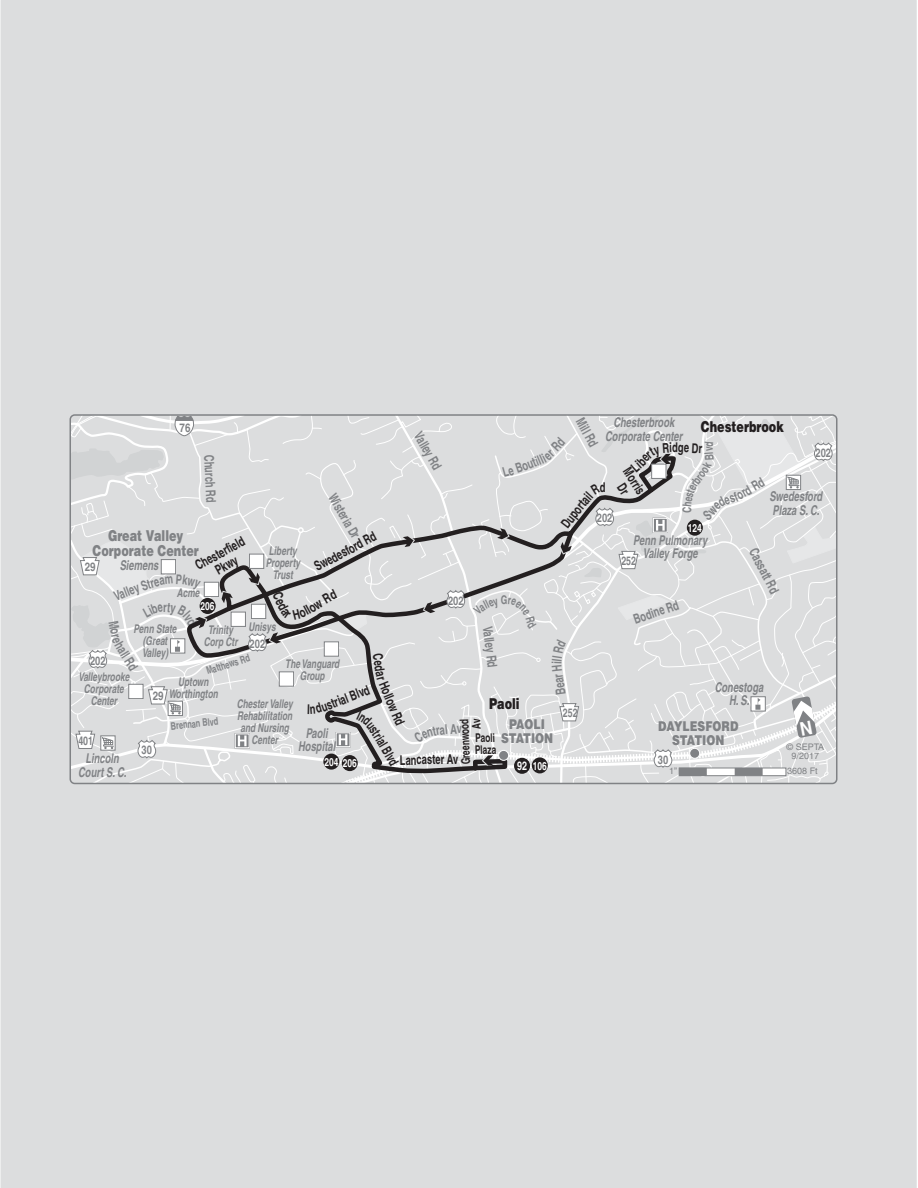
<style>
.page{position:relative;width:918px;height:1188px;background:#fff}
.page>*{position:absolute;margin:0;border:0;box-sizing:border-box;transform-origin:0 0}
.t1{font:900 15px/15px "Helvetica";color:#808285;text-align:center;scale:.75 1}
.t2{font:900 15px "Helvetica";color:#231f20;scale:.75 1}
.t3{font:italic 700 condensed 13.5px/13.5px "Helvetica";color:#808285;text-align:center;scale:.85 1}
.t4{font:700 condensed 13.5px "Helvetica";color:#808285;scale:.85 1}
.t5{font:700 condensed 13.5px/13.5px "Helvetica";color:#231f20;text-align:center;scale:.85 1}
.t6{font:900 13.5px/13.5px "Helvetica";color:#808285;text-align:center;scale:.8 1}
.t7{font:italic 700 condensed 12px/12px "Helvetica";color:#808285;text-align:center;scale:.85 1}
.t8{font:700 condensed 12px/12px "Helvetica";color:#231f20;text-align:right;scale:.85 1}
.t9{font:700 condensed 12px "Helvetica";color:#808285;scale:.95 1}
.t10{font:700 condensed 12px "Helvetica";color:#808285;scale:.9 1}
.t11{font:700 condensed 12px "Helvetica";color:#808285}
.t12{font:700 12px "Helvetica";color:#fff;scale:.75 1}
.t13{font:700 condensed 12px "Helvetica";color:#808285;scale:.85 1}
.t14{font:700 11.25px "Helvetica";color:#fff;scale:.75 1}
.t15{font:700 condensed 10.5px "Helvetica";color:#808285;scale:.85 1}
.t16{font:9px/9px "Helvetica";color:#808285;text-align:center}
</style>
<div class="page">
<div style="left:1px;top:1px;width:915px;height:1187px;background:#dcddde"></div>
<svg style="left:70px;top:415px;width:767px;height:368px"></svg>
<p class="t11" style="left:180px;top:420px;width:12px">76</p>
<p class="t4" style="left:217px;top:454px;width:58px;rotate:87deg">Church Rd</p>
<p class="t4" style="left:339px;top:490px;width:60px;rotate:60deg">Wisteria Dr</p>
<p class="t1" style="left:93px;top:528px;width:143px">Great Valley<br>Corporate Center</p>
<p class="t5" style="left:193px;top:560px;width:65px;rotate:-29deg">Chesterfield<br>Pkwy</p>
<p class="t5" style="left:312px;top:561px;width:82px;rotate:-28deg">Swedesford Rd</p>
<p class="t7" style="left:266px;top:544px;width:42px">Liberty<br>Property<br>Trust</p>
<p class="t3" style="left:120px;top:559px;width:47px">Siemens</p>
<p class="t11" style="left:85px;top:560px;width:12px">29</p>
<p class="t4" style="left:111px;top:589px;width:32px;rotate:-21deg">Valley</p>
<p class="t7" style="left:177px;top:587px;width:28px">Acme</p>
<p class="t14" style="left:201px;top:599px;width:20px">206</p>
<p class="t4" style="left:425px;top:429px;width:50px;rotate:60deg">Valley Rd</p>
<p class="t9" style="left:448px;top:593px;width:18px">202</p>
<p class="t7" style="left:248px;top:621px;width:34px">Unisys</p>
<p class="t7" style="left:134px;top:623px;width:52px">Penn State (Great<br>Valley)</p>
<p class="t7" style="left:204px;top:624px;width:41px">Trinity<br>Corp Ctr</p>
<p class="t9" style="left:250px;top:636px;width:18px">202</p>
<p class="t15" style="left:205px;top:665px;width:54px;rotate:-18deg">Matthews Rd</p>
<p class="t4" style="left:131px;top:648px;width:25px;rotate:58deg">ll Rd</p>
<p class="t9" style="left:90px;top:653px;width:18px">202</p>
<p class="t7" style="left:285px;top:658px;width:65px">The Vanguard<br>Group</p>
<p class="t7" style="left:78px;top:670px;width:62px">Valleybrooke<br>Corporate<br>Center</p>
<p class="t7" style="left:169px;top:675px;width:59px">Uptown<br>Worthington</p>
<p class="t5" style="left:329px;top:697px;width:49px;rotate:-21deg">trial Blvd</p>
<p class="t11" style="left:153px;top:689px;width:12px">29</p>
<p class="t7" style="left:237px;top:697px;width:67px">Chester Valley<br>Rehabilitation and Nursing<br>Center</p>
<p class="t15" style="left:170px;top:720px;width:57px;rotate:-6deg">Brennan Blvd</p>
<p class="t3" style="left:298px;top:726px;width:45px">Paoli<br>Hospital</p>
<p class="t10" style="left:78px;top:733px;width:18px">401</p>
<p class="t9" style="left:142px;top:743px;width:12px">30</p>
<p class="t3" style="left:78px;top:752px;width:58px">Lincoln<br>Court S. C.</p>
<p class="t14" style="left:324px;top:756px;width:45px">204 206</p>
<p class="t5" style="left:392px;top:686px;width:30px;rotate:67deg">ollow</p>
<p class="t4" style="left:496px;top:625px;width:50px;rotate:83deg">Valley Rd</p>
<p class="t2" style="left:489px;top:694px;width:42px">Paoli</p>
<p class="t8" style="left:460px;top:765px;width:55px;rotate:-92deg">Greenwood<br>Av</p>
<p class="t6" style="left:501px;top:718px;width:67px">PAOLI<br>STATION</p>
<p class="t8" style="left:474px;top:732px;width:27px;text-align:left;rotate:-2deg">Paoli<br>Plaza</p>
<p class="t5" style="left:400px;top:753px;width:70px;rotate:-1deg">Lancaster Av</p>
<p class="t12" style="left:517px;top:758px;width:15px">92</p>
<p class="t14" style="left:533px;top:759px;width:20px">106</p>
<p class="t4" style="left:587px;top:415px;width:38px;rotate:61deg">Mill Rd</p>
<p class="t3" style="left:605px;top:416px;width:93px">Chesterbrook<br>Corporate Center</p>
<p class="t5" style="left:672px;top:440px;width:8px">d</p>
<p class="t2" style="left:701px;top:417px;width:112px">Chesterbrook</p>
<p class="t13" style="left:701px;top:451px;width:7px;rotate:-90deg">v</p>
<p class="t9" style="left:816px;top:446px;width:18px">202</p>
<p class="t5" style="left:600px;top:481px;width:8px">d</p>
<p class="t5" style="left:632px;top:465px;width:35px;rotate:57deg">Morris<br>Dr</p>
<p class="t9" style="left:597px;top:511px;width:18px">202</p>
<p class="t14" style="left:688px;top:521px;width:20px">124</p>
<p class="t3" style="left:633px;top:533px;width:89px">Penn Pulmonary<br>Valley Forge</p>
<p class="t10" style="left:621px;top:553px;width:18px">252</p>
<p class="t4" style="left:631px;top:612px;width:57px;rotate:-19deg">Bodine Rd</p>
<p class="t4" style="left:738px;top:486px;width:30px;rotate:-30deg">rd Rd</p>
<p class="t3" style="left:769px;top:489px;width:64px;text-align:left">Swedesford<br>Plaza S. C.</p>
<p class="t4" style="left:760px;top:545px;width:59px;rotate:63deg">Cassatt Rd</p>
<p class="t10" style="left:563px;top:706px;width:18px">252</p>
<p class="t3" style="left:715px;top:680px;width:59px">Conestoga<br>H. S.</p>
<p class="t6" style="left:658px;top:719px;width:102px">DAYLESFORD<br>STATION</p>
<p class="t9" style="left:658px;top:752px;width:12px">30</p>
<p class="t16" style="left:787px;top:742px;width:39px">© SEPTA<br>9/2017</p>
<p class="t16" style="left:669px;top:767px;width:10px">1”</p>
<p class="t16" style="left:787px;top:767px;width:32px">3608 Ft</p>
</div>
